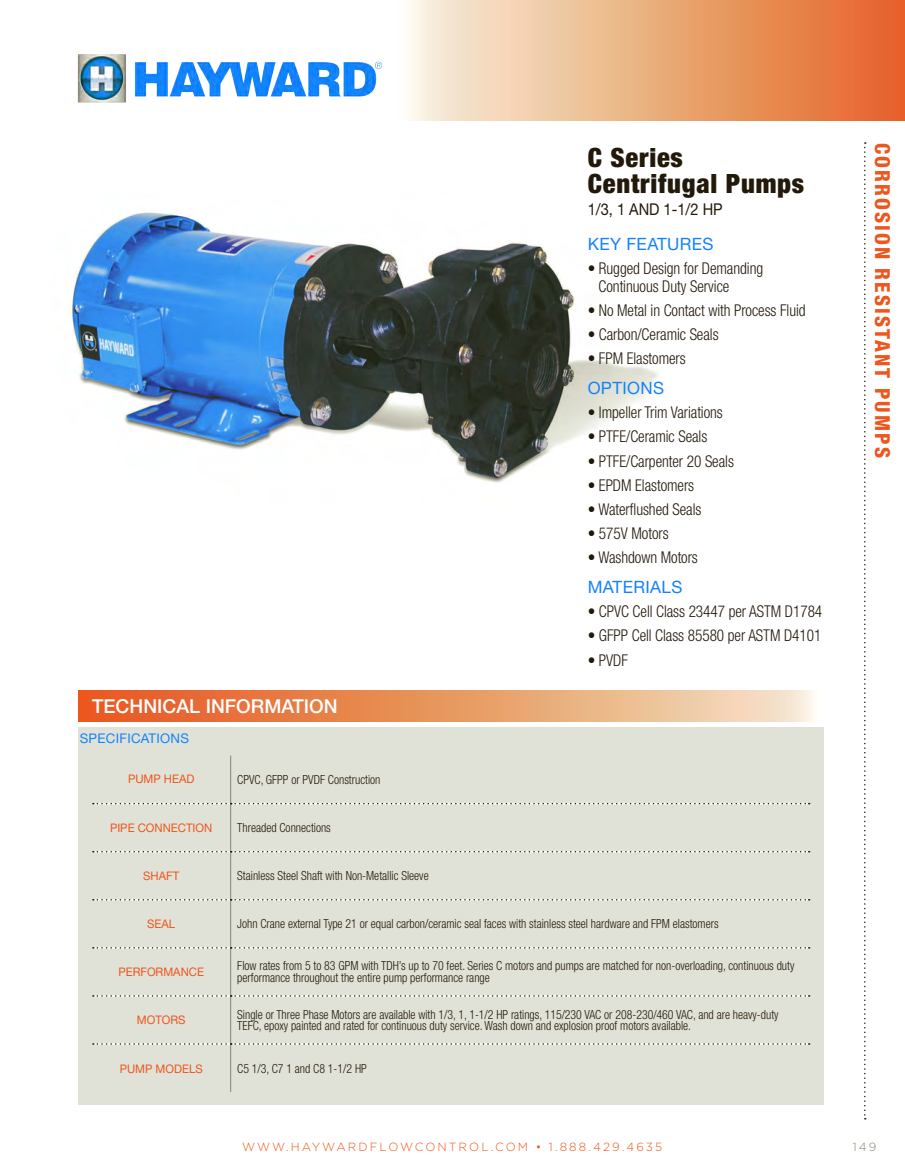
<style>
.page{position:relative;width:905px;height:1175px;background:#fff}
.page>*{position:absolute;margin:0;border:0;box-sizing:border-box;transform-origin:0 0}
.t1{font:900 condensed 26.55px/25.8px "Helvetica Neue LT Std";letter-spacing:.03em;color:#22190a}
.t2{font:800 condensed 20.7px "Helvetica Neue LT Std";letter-spacing:.1em;color:#ed561d}
.t3{font:500 19.2px "Helvetica Neue LT Std";color:#fff}
.t4{font:16.95px "Helvetica Neue LT Std";letter-spacing:.02em;color:#1383fd}
.t5{font:300 condensed 16.2px/17.7px "Helvetica Neue LT Std";letter-spacing:-.005em;color:#22190a;scale:.94 1}
.t6{font:16.2px "Helvetica Neue LT Std";color:#22190a;scale:.9 1}
.t7{font:13.35px "Helvetica Neue LT Std";letter-spacing:.02em;color:#1383fd}
.t8{font:300 condensed 12.6px/11.9px "Helvetica Neue LT Std";color:#22190a;scale:.94 1}
.t9{font:11.85px "Helvetica Neue LT Std";color:#ed561d;scale:.96 1}
.t10{font:300 11.85px "Gotham";letter-spacing:.175em;color:#ed561d}
.t11{font:300 11.85px "Gotham";color:#888675}
</style>
<div class="page">
<svg style="left:410px;top:0;width:494px;height:121px;background:#ecab7f"></svg>
<svg style="left:864px;top:142px;width:1px;height:977px"></svg>
<img style="left:71px;top:212px;width:588px;height:271px">
<svg style="left:78px;top:690px;width:737px;height:31px;background:#ea9b6a"></svg>
<div style="left:78px;top:727px;width:745px;height:377px;background:#e1e2d7"></div>
<hr style="left:230px;top:755px;width:1px;height:48px;background:#888675">
<hr style="left:230px;top:804px;width:1px;height:47px;background:#888675">
<hr style="left:230px;top:852px;width:1px;height:47px;background:#888675">
<hr style="left:230px;top:900px;width:1px;height:47px;background:#888675">
<hr style="left:230px;top:948px;width:1px;height:47px;background:#888675">
<hr style="left:230px;top:996px;width:1px;height:47px;background:#888675">
<hr style="left:230px;top:1044px;width:1px;height:48px;background:#888675">
<svg style="left:93px;top:1043px;width:716px;height:1px"></svg>
<svg style="left:93px;top:803px;width:716px;height:1px"></svg>
<svg style="left:93px;top:851px;width:716px;height:1px"></svg>
<svg style="left:93px;top:899px;width:716px;height:1px"></svg>
<svg style="left:93px;top:947px;width:716px;height:1px"></svg>
<svg style="left:93px;top:995px;width:716px;height:1px"></svg>
<img style="left:77px;top:54px;width:306px;height:49px">
<h1 class="t1" style="left:587px;top:144px;width:218px">C Series<br>Centrifugal Pumps</h1>
<p class="t6" style="left:587px;top:199px;width:151px">1/3, 1 AND 1-1/2 HP</p>
<h3 class="t3" style="left:92px;top:694px;width:247px">TECHNICAL INFORMATION</h3>
<h3 class="t4" style="left:587px;top:234px;width:127px">KEY FEATURES</h3>
<p class="t5" style="left:598px;top:259px;width:177px;text-indent:-11px">• Rugged Design for Demanding<br>Continuous Duty Service</p>
<p class="t5" style="left:587px;top:301px;width:233px">• No Metal in Contact with Process Fluid</p>
<p class="t5" style="left:587px;top:325px;width:141px">• Carbon/Ceramic Seals</p>
<p class="t5" style="left:587px;top:349px;width:106px">• FPM Elastomers</p>
<h3 class="t4" style="left:587px;top:378px;width:78px">OPTIONS</h3>
<p class="t5" style="left:587px;top:403px;width:145px">• Impeller Trim Variations</p>
<p class="t5" style="left:587px;top:428px;width:129px">• PTFE/Ceramic Seals</p>
<p class="t5" style="left:587px;top:452px;width:157px">• PTFE/Carpenter 20 Seals</p>
<p class="t5" style="left:587px;top:476px;width:115px">• EPDM Elastomers</p>
<p class="t5" style="left:587px;top:500px;width:122px">• Waterflushed Seals</p>
<p class="t5" style="left:587px;top:524px;width:88px">• 575V Motors</p>
<p class="t5" style="left:587px;top:548px;width:119px">• Washdown Motors</p>
<h3 class="t4" style="left:587px;top:577px;width:96px">MATERIALS</h3>
<p class="t5" style="left:587px;top:602px;width:251px">• CPVC Cell Class 23447 per ASTM D1784</p>
<p class="t5" style="left:587px;top:626px;width:250px">• GFPP Cell Class 85580 per ASTM D4101</p>
<p class="t5" style="left:587px;top:651px;width:44px">• PVDF</p>
<p class="t7" style="left:80px;top:730px;width:111px">SPECIFICATIONS</p>
<p class="t9" style="left:128px;top:772px;width:71px">PUMP HEAD</p>
<p class="t8" style="left:237px;top:773px;width:154px">CPVC, GFPP or PVDF Construction</p>
<p class="t9" style="left:110px;top:820px;width:108px">PIPE CONNECTION</p>
<p class="t8" style="left:237px;top:821px;width:101px">Threaded Connections</p>
<p class="t9" style="left:143px;top:868px;width:39px">SHAFT</p>
<p class="t8" style="left:237px;top:869px;width:205px">Stainless Steel Shaft with Non-Metallic Sleeve</p>
<p class="t9" style="left:147px;top:916px;width:31px">SEAL</p>
<p class="t8" style="left:237px;top:917px;width:513px">John Crane external Type 21 or equal carbon/ceramic seal faces with stainless steel hardware and FPM elastomers</p>
<p class="t9" style="left:118px;top:964px;width:91px">PERFORMANCE</p>
<p class="t8" style="left:237px;top:960px;width:594px">Flow rates from 5 to 83 GPM with TDH’s up to 70 feet. Series C motors and pumps are matched for non-overloading, continuous duty performance throughout the entire pump performance range</p>
<p class="t9" style="left:137px;top:1012px;width:52px">MOTORS</p>
<p class="t8" style="left:237px;top:1008px;width:577px">Single or Three Phase Motors are available with 1/3, 1, 1-1/2 HP ratings, 115/230 VAC or 208-230/460 VAC, and are heavy-duty<br>TEFC, epoxy painted and rated for continuous duty service. Wash down and explosion proof motors available.</p>
<p class="t9" style="left:120px;top:1061px;width:88px">PUMP MODELS</p>
<p class="t8" style="left:237px;top:1062px;width:139px">C5 1/3, C7 1 and C8 1-1/2 HP</p>
<h2 class="t2" style="left:895px;top:143px;width:316px;rotate:90deg">CORROSION RESISTANT PUMPS</h2>
<p class="t10" style="left:242px;top:1139px;width:421px">WWW.HAYWARDFLOWCONTROL.COM • 1.888.429.4635</p>
<p class="t11" style="left:852px;top:1139px;width:25px">149</p>
</div>
